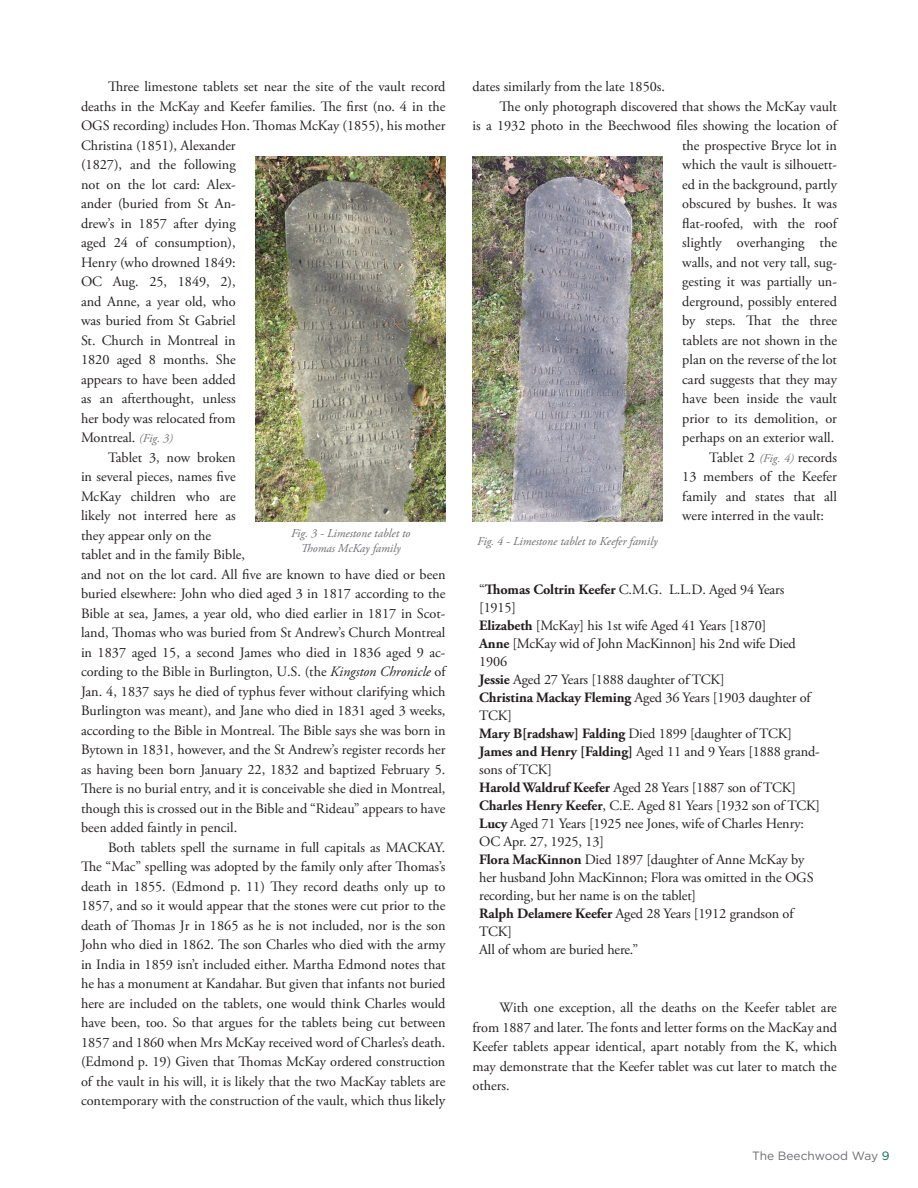
<style>
.page{position:relative;width:918px;height:1188px;background:#fff}
.page>*{position:absolute;margin:0;border:0;box-sizing:border-box;transform-origin:0 0}
.t1{font:14.25px/19.5px "Adobe Garamond Pro";color:#231f20}
.t2{font:italic 12px "Adobe Garamond Pro";color:#6c6d70}
.t3{font:12px "Gotham";color:#6c6d70}
.s1{font-style:italic;font-size:12px;color:#6c6d70}
.s2{font-style:italic}
.s3{font-size:15px}
.s4{font-weight:700}
.s5{color:#066a5b}
</style>
<div class="page">
<img style="left:256px;top:157px;width:190px;height:364px">
<img style="left:472px;top:157px;width:190px;height:364px">
<p class="t1" style="left:81px;top:78px;width:366px;text-indent:27px">Three limestone tablets set near the site of the vault record deaths in the McKay and Keefer families. The first (no. 4 in the<br>OGS recording) includes Hon. Thomas McKay (1855), his mother<br>Christina (1851), Alexander<br>(1827), and the following<br>not on the lot card: Alex-<br>ander (buried from St An-<br>drew’s in 1857 after dying<br>aged 24 of consumption),<br>Henry (who drowned 1849:<br>OC Aug. 25, 1849, 2),<br>and Anne, a year old, who<br>was buried from St Gabriel<br>St. Church in Montreal in<br>1820 aged 8 months. She<br>appears to have been added<br>as an afterthought, unless<br>her body was relocated from<br>Montreal. <span class="s1">(Fig. 3)</span></p>
<p class="t1" style="left:81px;top:448px;width:156px;text-align:justify;text-indent:27px">Tablet 3, now broken in several pieces, names five McKay children who are likely not interred here as they appear only on the</p>
<p class="t1" style="left:81px;top:546px;width:166px">tablet and in the family Bible,</p>
<p class="t1" style="left:81px;top:565px;width:366px;text-align:justify">and not on the lot card. All five are known to have died or been buried elsewhere: John who died aged 3 in 1817 according to the Bible at sea, James, a year old, who died earlier in 1817 in Scot&shy;land, Thomas who was buried from St Andrew’s Church Montreal in 1837 aged 15, a second James who died in 1836 aged 9 ac&shy;cording to the Bible in Burlington, U.S. (the <span class="s2">Kingston Chronicle</span> of Jan. 4, 1837 says he died of typhus fever without clarifying which Burlington was meant), and Jane who died in 1831 aged 3 weeks, according to the Bible in Montreal. The Bible says she was born in Bytown in 1831, however, and the St Andrew’s register records her as having been born January 22, 1832 and baptized February 5.<br>There is no burial entry, and it is conceivable she died in Montreal, though this is crossed out in the Bible and “Rideau” appears to have been added faintly in pencil.</p>
<p class="t1" style="left:81px;top:838px;width:366px;text-align:justify;text-indent:27px">Both tablets spell the surname in full capitals as MACKAY.<br>The “Mac” spelling was adopted by the family only after Thomas’s death in 1855. (Edmond p. 11) They record deaths only up to 1857, and so it would appear that the stones were cut prior to the death of Thomas Jr in 1865 as he is not included, nor is the son John who died in 1862. The son Charles who died with the army in India in 1859 isn’t included either. Martha Edmond notes that he has a monument at Kandahar. But given that infants not buried here are included on the tablets, one would think Charles would have been, too. So that argues for the tablets being cut between 1857 and 1860 when Mrs McKay received word of Charles’s death. (Edmond p. 19) Given that Thomas McKay ordered construction of the vault in his will, it is likely that the two MacKay tablets are contemporary with the construction of the vault, which thus <span class="s3">likely</span></p>
<p class="t2" style="left:291px;top:526px;width:121px">Fig. 3 - Limestone tablet to</p>
<p class="t2" style="left:301px;top:541px;width:101px">Thomas McKay family</p>
<p class="t1" style="left:472px;top:78px;width:194px">dates similarly from the late 1850s.</p>
<p class="t1" style="left:472px;top:97px;width:366px;text-align:right">The only photograph discovered that shows the McKay vault<br>is a 1932 photo in the Beechwood files showing the location of the prospective Bryce lot in<br>which the vault is silhouett-<br>ed in the background, partly<br>obscured by bushes. It was<br>flat-roofed, with the roof<br>slightly overhanging the<br>walls, and not very tall, sug-<br>gesting it was partially un-<br>derground, possibly entered<br>by steps. That the three<br>tablets are not shown in the<br>plan on the reverse of the lot<br>card suggests that they may<br>have been inside the vault<br>prior to its demolition, or<br>perhaps on an exterior wall.</p>
<p class="t1" style="left:682px;top:448px;width:156px;text-align:justify;text-indent:27px">Tablet 2 <span class="s1">(Fig. 4)</span> records 13 members of the Keefer family and states that all were interred in the vault:</p>
<p class="t2" style="left:477px;top:534px;width:182px">Fig. 4 - Limestone tablet to Keefer family</p>
<p class="t1" style="left:479px;top:581px;width:307px;line-height:18px">“<span class="s4">Thomas Coltrin Keefer</span> C.M.G. L.L.D. Aged 94 Years [1915]</p>
<p class="t1" style="left:479px;top:616px;width:289px"><span class="s4">Elizabeth</span> [McKay] his 1st wife Aged 41 Years [1870]</p>
<p class="t1" style="left:479px;top:635px;width:318px;line-height:18px"><span class="s4">Anne</span> [McKay wid of John MacKinnon] his 2nd wife Died<br>1906</p>
<p class="t1" style="left:479px;top:670px;width:247px"><span class="s4">Jessie</span> Aged 27 Years [1888 daughter of TCK]</p>
<p class="t1" style="left:479px;top:689px;width:333px;line-height:18px"><span class="s4">Christina Mackay Fleming</span> Aged 36 Years [1903 daughter of<br>TCK]</p>
<p class="t1" style="left:479px;top:724px;width:314px"><span class="s4">Mary B[radshaw] Falding</span> Died 1899 [daughter of TCK]</p>
<p class="t1" style="left:479px;top:743px;width:342px;line-height:18px"><span class="s4">James and Henry [Falding]</span> Aged 11 and 9 Years [1888 grand&shy;sons of TCK]</p>
<p class="t1" style="left:479px;top:778px;width:318px"><span class="s4">Harold Waldruf Keefer</span> Aged 28 Years [1887 son of TCK]</p>
<p class="t1" style="left:479px;top:796px;width:342px"><span class="s4">Charles Henry Keefer</span>, C.E. Aged 81 Years [1932 son of TCK]</p>
<p class="t1" style="left:479px;top:815px;width:326px;line-height:18px"><span class="s4">Lucy</span> Aged 71 Years [1925 nee Jones, wife of Charles Henry:<br>OC Apr. 27, 1925, 13]</p>
<p class="t1" style="left:479px;top:851px;width:336px;line-height:18px"><span class="s4">Flora MacKinnon</span> Died 1897 [daughter of Anne McKay by her husband John MacKinnon; Flora was omitted in the OGS recording, but her name is on the tablet]</p>
<p class="t1" style="left:479px;top:905px;width:316px;line-height:18px"><span class="s4">Ralph Delamere Keefer</span> Aged 28 Years [1912 grandson of<br>TCK]</p>
<p class="t1" style="left:479px;top:940px;width:161px">All of whom are buried here.”</p>
<p class="t1" style="left:472px;top:999px;width:366px;text-align:justify;text-indent:27px">With one exception, all the deaths on the Keefer tablet are from 1887 and later. The fonts and letter forms on the MacKay and Keefer tablets appear identical, apart notably from the K, which may demonstrate that the Keefer tablet was cut later to match the others.</p>
<p class="t3" style="left:752px;top:1149px;width:139px">The Beechwood Way <span class="s5">9</span></p>
</div>
